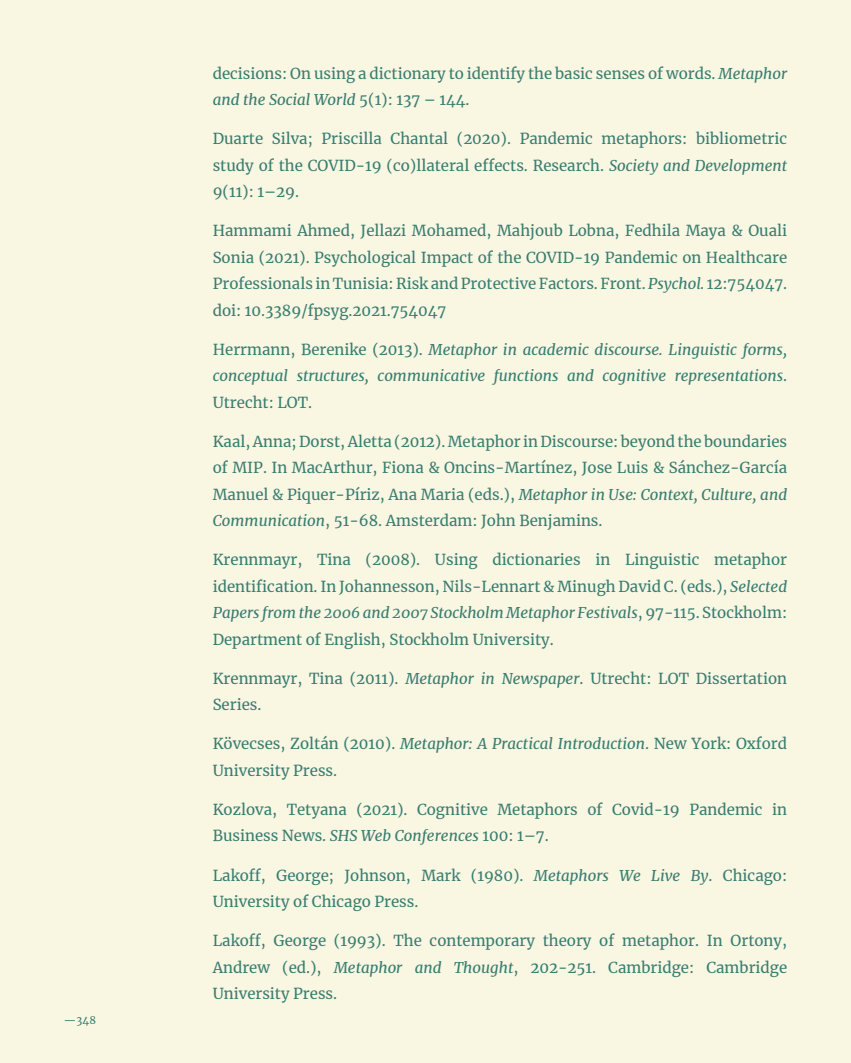
<style>
.page{position:relative;width:851px;height:1063px;background:#fff}
.page>*{position:absolute;margin:0;border:0;box-sizing:border-box;transform-origin:0 0}
.t1{font:15px/26.4px "Merriweather";color:#377d70}
.t2{font:italic 15px/26.4px "Merriweather";color:#377d70;text-align:justify}
.t3{font:10.5px "Merriweather";color:#377d70}
.s1{font-style:italic}
.s2{font-style:normal}
</style>
<div class="page">
<div style="left:0;top:0;width:850px;height:1063px;background:#f9f6e2"></div>
<p class="t3" style="left:64px;top:1013px;width:34px">—348</p>
<p class="t1" style="left:213px;top:59px;width:576px">decisions: On using a dictionary to identify the basic senses of words. <span class="s1">Metaphor and the Social World</span> 5(1): 137 – 144.</p>
<p class="t1" style="left:213px;top:125px;width:576px;text-align:justify">Duarte Silva; Priscilla Chantal (2020). Pandemic metaphors: bibliometric study of the COVID-19 (co)llateral effects. Research. <span class="s1">Society and Development </span>9(11): 1–29.</p>
<p class="t1" style="left:213px;top:217px;width:576px;text-align:justify">Hammami Ahmed, Jellazi Mohamed, Mahjoub Lobna, Fedhila Maya &amp; Ouali Sonia (2021). Psychological Impact of the COVID-19 Pandemic on Healthcare Professionals in Tunisia: Risk and Protective Factors. Front. <span class="s1">Psychol.</span> 12:754047. doi: 10.3389/fpsyg.2021.754047</p>
<p class="t2" style="left:213px;top:336px;width:576px"><span class="s2">Herrmann, Berenike (2013).</span> Metaphor in academic discourse. Linguistic forms, conceptual structures, communicative functions and cognitive representations<span class="s2">.<br>Utrecht: LOT.</span></p>
<p class="t1" style="left:213px;top:428px;width:576px;text-align:justify">Kaal, Anna; Dorst, Aletta (2012). Metaphor in Discourse: beyond the boundaries of MIP. In MacArthur, Fiona &amp; Oncins-Martínez, Jose Luis &amp; Sánchez-García Manuel &amp; Piquer-Píriz, Ana Maria (eds.), <span class="s1">Metaphor in Use: Context, Culture, and Communication</span>, 51-68. Amsterdam: John Benjamins.</p>
<p class="t1" style="left:213px;top:546px;width:576px;text-align:justify">Krennmayr, Tina (2008). Using dictionaries in Linguistic metaphor identification. In Johannesson, Nils-Lennart &amp; Minugh David C. (eds.), <span class="s1">Selected Papers from the 2006 and 2007 Stockholm Metaphor Festivals</span>, 97-115. Stockholm:<br>Department of English, Stockholm University.</p>
<p class="t1" style="left:213px;top:665px;width:576px">Krennmayr, Tina (2011). <span class="s1">Metaphor in Newspaper</span>. Utrecht: LOT Dissertation<br>Series.</p>
<p class="t1" style="left:213px;top:730px;width:576px">Kövecses, Zoltán (2010). <span class="s1">Metaphor: A Practical Introduction</span>. New York: Oxford<br>University Press.</p>
<p class="t1" style="left:213px;top:796px;width:576px">Kozlova, Tetyana (2021). Cognitive Metaphors of Covid-19 Pandemic in<br>Business News. <span class="s1">SHS Web Conferences</span> 100: 1–7.</p>
<p class="t1" style="left:213px;top:862px;width:576px">Lakoff, George; Johnson, Mark (1980). <span class="s1">Metaphors We Live By</span>. Chicago:<br>University of Chicago Press.</p>
<p class="t1" style="left:213px;top:927px;width:576px;text-align:justify">Lakoff, George (1993). The contemporary theory of metaphor. In Ortony, Andrew (ed.), <span class="s1">Metaphor and Thought</span>, 202-251. Cambridge: Cambridge University Press.</p>
</div>
